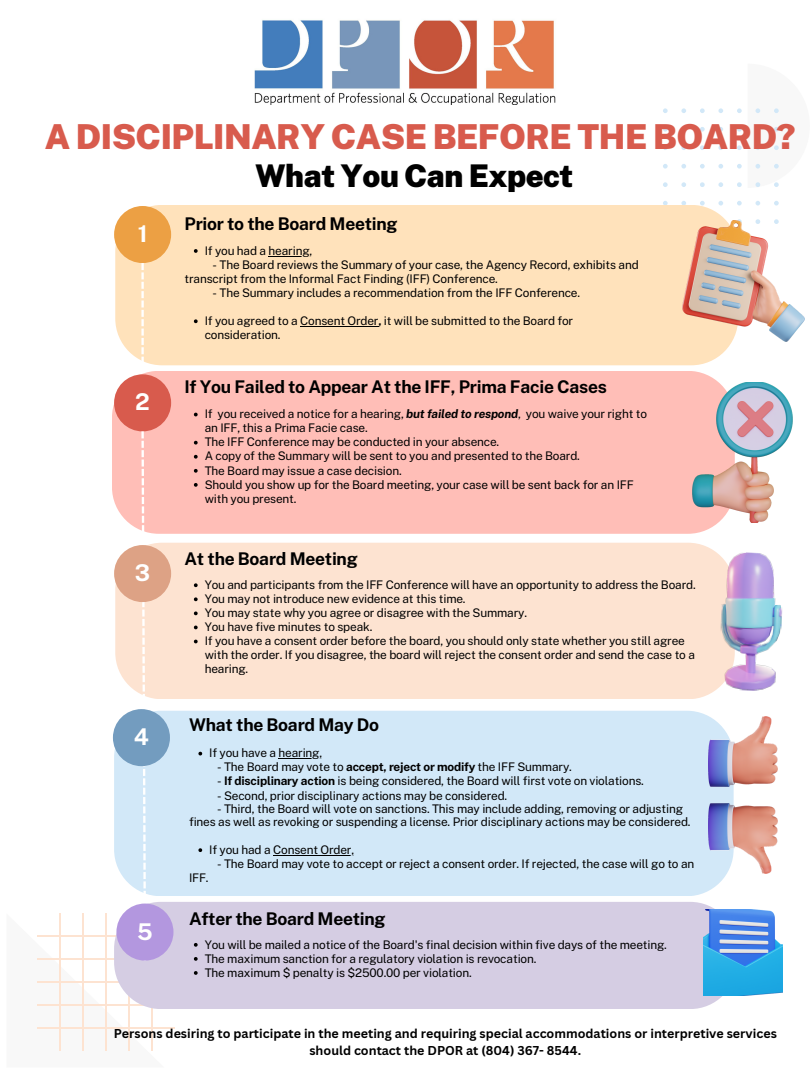
<style>
.page{position:relative;width:810px;height:1080px;background:#fff}
.page>*{position:absolute;margin:0;border:0;box-sizing:border-box;transform-origin:0 0}
.t1{font:900 34.38px "Public Sans";letter-spacing:-.015em;color:#d85b4d}
.t2{font:900 31.25px "Public Sans";letter-spacing:-.015em;color:#000}
.t3{font:700 23.06px "Public Sans";color:#fff}
.t4{font:700 17.5px "Public Sans";letter-spacing:-.015em;color:#000}
.t5{font:700 12.5px "Canva Sans";color:#000}
.t6{font:11.88px/14.1px "Public Sans";letter-spacing:-.015em;color:#000}
.s1{font-weight:700}
.s2{font-weight:700;font-style:italic}
</style>
<div class="page">
<svg style="left:737px;top:108px;width:5px;height:5px"></svg>
<svg style="left:718px;top:108px;width:5px;height:5px"></svg>
<svg style="left:700px;top:108px;width:5px;height:5px"></svg>
<svg style="left:681px;top:108px;width:5px;height:5px"></svg>
<svg style="left:663px;top:108px;width:5px;height:5px"></svg>
<svg style="left:737px;top:127px;width:5px;height:5px"></svg>
<svg style="left:718px;top:127px;width:5px;height:5px"></svg>
<svg style="left:700px;top:127px;width:5px;height:5px"></svg>
<svg style="left:681px;top:127px;width:5px;height:5px"></svg>
<svg style="left:663px;top:127px;width:5px;height:5px"></svg>
<svg style="left:737px;top:145px;width:5px;height:5px"></svg>
<svg style="left:718px;top:145px;width:5px;height:5px"></svg>
<svg style="left:700px;top:145px;width:5px;height:5px"></svg>
<svg style="left:681px;top:145px;width:5px;height:5px"></svg>
<svg style="left:663px;top:145px;width:5px;height:5px"></svg>
<svg style="left:737px;top:164px;width:5px;height:5px"></svg>
<svg style="left:718px;top:164px;width:5px;height:5px"></svg>
<svg style="left:700px;top:164px;width:5px;height:5px"></svg>
<svg style="left:681px;top:164px;width:5px;height:5px"></svg>
<svg style="left:663px;top:164px;width:5px;height:5px"></svg>
<svg style="left:755px;top:108px;width:24px;height:79px"></svg>
<svg style="left:737px;top:182px;width:5px;height:5px"></svg>
<svg style="left:718px;top:182px;width:5px;height:5px"></svg>
<svg style="left:700px;top:182px;width:5px;height:5px"></svg>
<svg style="left:681px;top:182px;width:5px;height:5px"></svg>
<svg style="left:663px;top:182px;width:5px;height:5px"></svg>
<svg style="left:774px;top:201px;width:5px;height:5px"></svg>
<svg style="left:756px;top:201px;width:4px;height:5px"></svg>
<svg style="left:737px;top:201px;width:5px;height:5px"></svg>
<svg style="left:718px;top:201px;width:5px;height:5px"></svg>
<svg style="left:700px;top:201px;width:5px;height:5px"></svg>
<svg style="left:681px;top:201px;width:5px;height:4px"></svg>
<svg style="left:663px;top:201px;width:5px;height:4px"></svg>
<div style="left:115px;top:205px;width:623px;height:160px;background:#ffe2bb;border-radius:47px"></div>
<div style="left:112px;top:371px;width:623px;height:163px;background:#ffbeb7;border-radius:47px"></div>
<hr style="left:38px;top:1027px;width:137px;height:2px;background:#fde3d1">
<div style="left:114px;top:206px;width:57px;height:57px;background:#eca044;border-radius:50%"></div>
<div style="left:114px;top:374px;width:57px;height:57px;background:#d85b4d;border-radius:50%"></div>
<img style="left:682px;top:221px;width:122px;height:121px">
<div style="left:115px;top:543px;width:620px;height:156px;background:#fde3d1;border-radius:47px"></div>
<svg style="left:141px;top:263px;width:3px;height:98px"></svg>
<img style="left:693px;top:382px;width:99px;height:140px">
<img style="left:720px;top:552px;width:63px;height:139px">
<div style="left:114px;top:711px;width:620px;height:185px;background:#d2e8f8;border-radius:47px"></div>
<img style="left:709px;top:716px;width:68px;height:70px">
<img style="left:709px;top:804px;width:68px;height:70px">
<div style="left:114px;top:902px;width:623px;height:107px;background:#d5cde3;border-radius:47px"></div>
<svg style="left:37px;top:431px;width:127px;height:620px"></svg>
<div style="left:113px;top:709px;width:57px;height:57px;background:#739cbf;border-radius:50%"></div>
<div style="left:114px;top:545px;width:57px;height:57px;background:#dda285;border-radius:50%"></div>
<img style="left:254px;top:20px;width:302px;height:85px">
<div style="left:116px;top:904px;width:57px;height:57px;background:#b397df;border-radius:50%"></div>
<img style="left:703px;top:909px;width:79px;height:86px">
<svg style="left:194px;top:249px;width:4px;height:4px"></svg>
<hr style="left:269px;top:256px;width:43px;height:1px;background:#000">
<svg style="left:194px;top:319px;width:4px;height:4px"></svg>
<hr style="left:300px;top:326px;width:78px;height:1px;background:#000">
<svg style="left:194px;top:413px;width:4px;height:3px"></svg>
<svg style="left:194px;top:441px;width:4px;height:4px"></svg>
<svg style="left:194px;top:455px;width:4px;height:4px"></svg>
<svg style="left:194px;top:469px;width:4px;height:4px"></svg>
<svg style="left:194px;top:483px;width:4px;height:4px"></svg>
<svg style="left:194px;top:583px;width:4px;height:4px"></svg>
<svg style="left:194px;top:597px;width:4px;height:4px"></svg>
<svg style="left:194px;top:612px;width:4px;height:3px"></svg>
<svg style="left:194px;top:626px;width:4px;height:3px"></svg>
<svg style="left:194px;top:640px;width:4px;height:3px"></svg>
<svg style="left:198px;top:752px;width:4px;height:3px"></svg>
<hr style="left:279px;top:758px;width:43px;height:1px;background:#000">
<svg style="left:198px;top:848px;width:4px;height:4px"></svg>
<hr style="left:273px;top:855px;width:81px;height:1px;background:#000">
<svg style="left:194px;top:943px;width:4px;height:4px"></svg>
<svg style="left:194px;top:957px;width:4px;height:4px"></svg>
<svg style="left:194px;top:971px;width:4px;height:4px"></svg>
<p class="t1" style="left:45px;top:116px;width:752px">A DISCIPLINARY CASE BEFORE THE BOARD?</p>
<p class="t2" style="left:255px;top:157px;width:320px">What You Can Expect</p>
<p class="t4" style="left:185px;top:213px;width:215px">Prior to the Board Meeting</p>
<p class="t6" style="left:205px;top:243px;width:109px">If you had a hearing,</p>
<p class="t3" style="left:138px;top:220px;width:11px">1</p>
<p class="t6" style="left:185px;top:257px;width:456px;text-indent:28px">- The Board reviews the Summary of your case, the Agency Record, exhibits and transcript from the Informal Fact Finding (IFF) Conference.</p>
<p class="t6" style="left:213px;top:286px;width:369px">- The Summary includes a recommendation from the IFF Conference.</p>
<p class="t3" style="left:135px;top:389px;width:16px">2</p>
<p class="t3" style="left:135px;top:559px;width:17px">3</p>
<p class="t3" style="left:134px;top:723px;width:17px">4</p>
<p class="t3" style="left:137px;top:918px;width:17px">5</p>
<p class="t6" style="left:205px;top:314px;width:370px">If you agreed to a Consent Order<span class="s1">,</span> it will be submitted to the Board for consideration.</p>
<p class="t4" style="left:185px;top:377px;width:424px">If You Failed to Appear At the IFF, Prima Facie Cases</p>
<p class="t6" style="left:205px;top:407px;width:444px">If you received a notice for a hearing, <span class="s2">but failed to respond</span>, you waive your right to an IFF, this a Prima Facie case.</p>
<p class="t6" style="left:205px;top:435px;width:296px">The IFF Conference may be conducted in your absence.</p>
<p class="t6" style="left:205px;top:449px;width:377px">A copy of the Summary will be sent to you and presented to the Board.</p>
<p class="t6" style="left:205px;top:463px;width:199px">The Board may issue a case decision.</p>
<p class="t6" style="left:205px;top:477px;width:431px">Should you show up for the Board meeting, your case will be sent back for an IFF with you present.</p>
<p class="t4" style="left:185px;top:549px;width:175px">At the Board Meeting</p>
<p class="t6" style="left:205px;top:578px;width:493px">You and participants from the IFF Conference will have an opportunity to address the Board.</p>
<p class="t6" style="left:205px;top:592px;width:262px">You may not introduce new evidence at this time.</p>
<p class="t6" style="left:205px;top:606px;width:324px">You may state why you agree or disagree with the Summary.</p>
<p class="t6" style="left:205px;top:620px;width:169px">You have five minutes to speak.</p>
<p class="t6" style="left:205px;top:634px;width:492px">If you have a consent order before the board, you should only state whether you still agree with the order. If you disagree, the board will reject the consent order and send the case to a hearing.</p>
<p class="t4" style="left:189px;top:714px;width:192px">What the Board May Do</p>
<p class="t6" style="left:209px;top:746px;width:115px">If you have a hearing,</p>
<p class="t6" style="left:217px;top:760px;width:356px">- The Board may vote to <span class="s1">accept, reject or modify</span> the IFF Summary.</p>
<p class="t6" style="left:217px;top:774px;width:428px">- <span class="s1">If disciplinary action</span> is being considered, the Board will first vote on violations.</p>
<p class="t6" style="left:217px;top:788px;width:292px">- Second, prior disciplinary actions may be considered.</p>
<p class="t6" style="left:189px;top:802px;width:503px;line-height:13.1px;text-indent:28px">- Third, the Board will vote on sanctions. This may include adding, removing or adjusting fines as well as revoking or suspending a license. Prior disciplinary actions may be considered.</p>
<p class="t6" style="left:217px;top:857px;width:479px">- The Board may vote to accept or reject a consent order. If rejected, the case will go to an</p>
<p class="t6" style="left:189px;top:871px;width:21px">IFF.</p>
<p class="t4" style="left:189px;top:909px;width:198px">After the Board Meeting</p>
<p class="t6" style="left:205px;top:937px;width:464px">You will be mailed a notice of the Board's final decision within five days of the meeting.</p>
<p class="t6" style="left:205px;top:951px;width:333px">The maximum sanction for a regulatory violation is revocation.</p>
<p class="t6" style="left:205px;top:965px;width:269px">The maximum $ penalty is $2500.00 per violation.</p>
<p class="t6" style="left:209px;top:843px;width:146px">If you had a Consent Order,</p>
<p class="t5" style="left:114px;top:1024px;width:665px">Persons desiring to participate in the meeting and requiring special accommodations or interpretive services</p>
<p class="t5" style="left:309px;top:1042px;width:273px">should contact the DPOR at (804) 367- 8544.</p>
</div>
